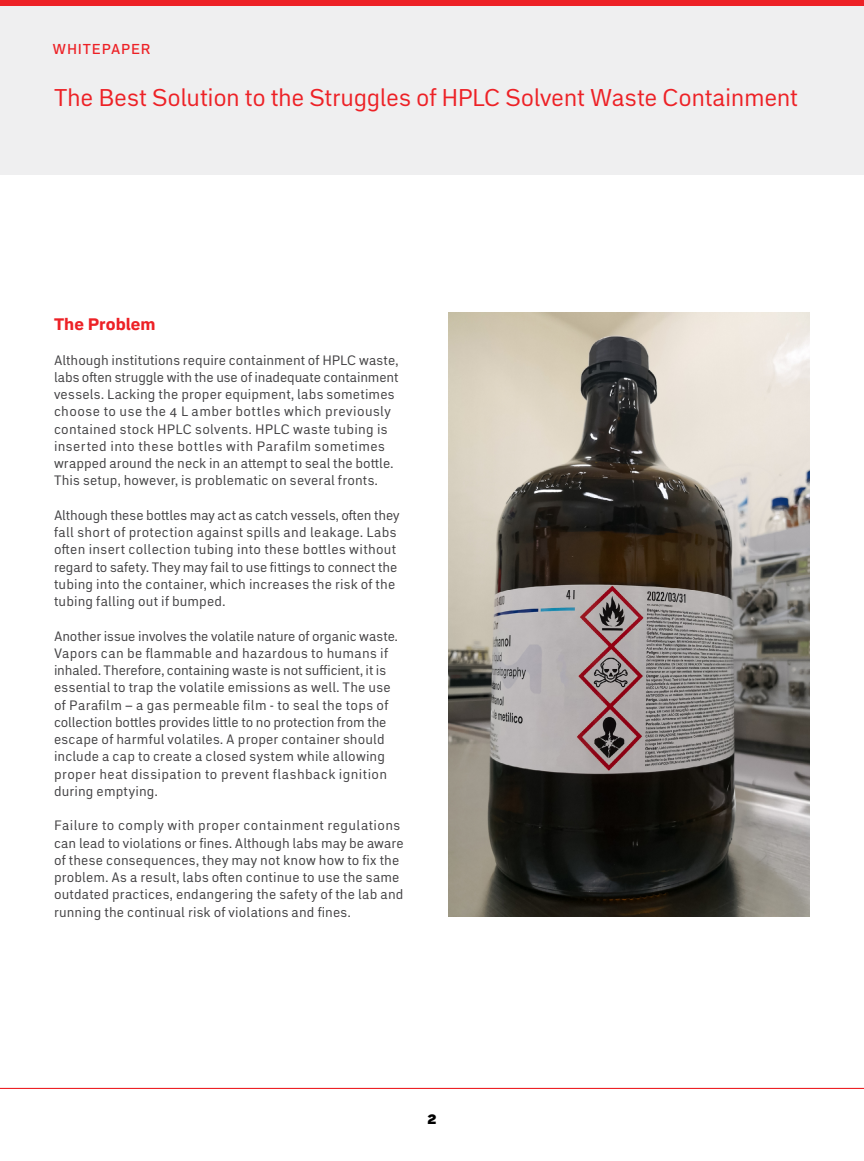
<style>
.page{position:relative;width:864px;height:1161px;background:#fff}
.page>*{position:absolute;margin:0;border:0;box-sizing:border-box;transform-origin:0 0}
.t1{font:24px "Embarcadero MVB Pro";letter-spacing:-.01em;color:#ed2126}
.Titles{font:700 expanded 16.5px "Embarcadero MVB Pro";color:#ed2126}
.t2{font:900 15px "Embarcadero MVB Pro";color:#000}
.t3{font:500 14.25px "Embarcadero MVB Pro";letter-spacing:.055em;color:#ed2126}
.BodyCop{font:13.5px/17.2px "Embarcadero MVB Pro";letter-spacing:.015em;color:#414042}
</style>
<div class="page">
<div style="left:0;top:0;width:864px;height:175px;background:#efeff0"></div>
<hr style="left:0;top:1088px;width:864px;height:1px;background:#ed2126">
<div style="left:0;top:0;width:864px;height:6px;background:#ed2126"></div>
<img style="left:449px;top:313px;width:361px;height:603px">
<p class="t3" style="left:53px;top:39px;width:99px">WHITEPAPER</p>
<h1 class="t1" style="left:54px;top:80px;width:745px">The Best Solution to the Struggles of HPLC Solvent Waste Containment</h1>
<p class="Titles" style="left:54px;top:312px;width:103px">The Problem</p>
<p class="BodyCop" style="left:54px;top:351px;width:346px">Although institutions require containment of HPLC waste, labs often struggle with the use of inadequate containment vessels. Lacking the proper equipment, labs sometimes choose to use the 4 L amber bottles which previously contained stock HPLC solvents. HPLC waste tubing is inserted into these bottles with Parafilm sometimes wrapped around the neck in an attempt to seal the bottle.<br>This setup, however, is problematic on several fronts.</p>
<p class="BodyCop" style="left:54px;top:506px;width:347px">Although these bottles may act as catch vessels, often they fall short of protection against spills and leakage. Labs often insert collection tubing into these bottles without regard to safety. They may fail to use fittings to connect the tubing into the container, which increases the risk of the tubing falling out if bumped.</p>
<p class="BodyCop" style="left:54px;top:627px;width:345px">Another issue involves the volatile nature of organic waste.<br>Vapors can be flammable and hazardous to humans if inhaled. Therefore, containing waste is not sufficient, it is essential to trap the volatile emissions as well. The use of Parafilm – a gas permeable film - to seal the tops of collection bottles provides little to no protection from the escape of harmful volatiles. A proper container should include a cap to create a closed system while allowing proper heat dissipation to prevent flashback ignition during emptying.</p>
<p class="BodyCop" style="left:54px;top:816px;width:351px">Failure to comply with proper containment regulations can lead to violations or fines. Although labs may be aware of these consequences, they may not know how to fix the problem. As a result, labs often continue to use the same outdated practices, endangering the safety of the lab and running the continual risk of violations and fines.</p>
<p class="t2" style="left:427px;top:1107px;width:11px">2</p>
</div>
